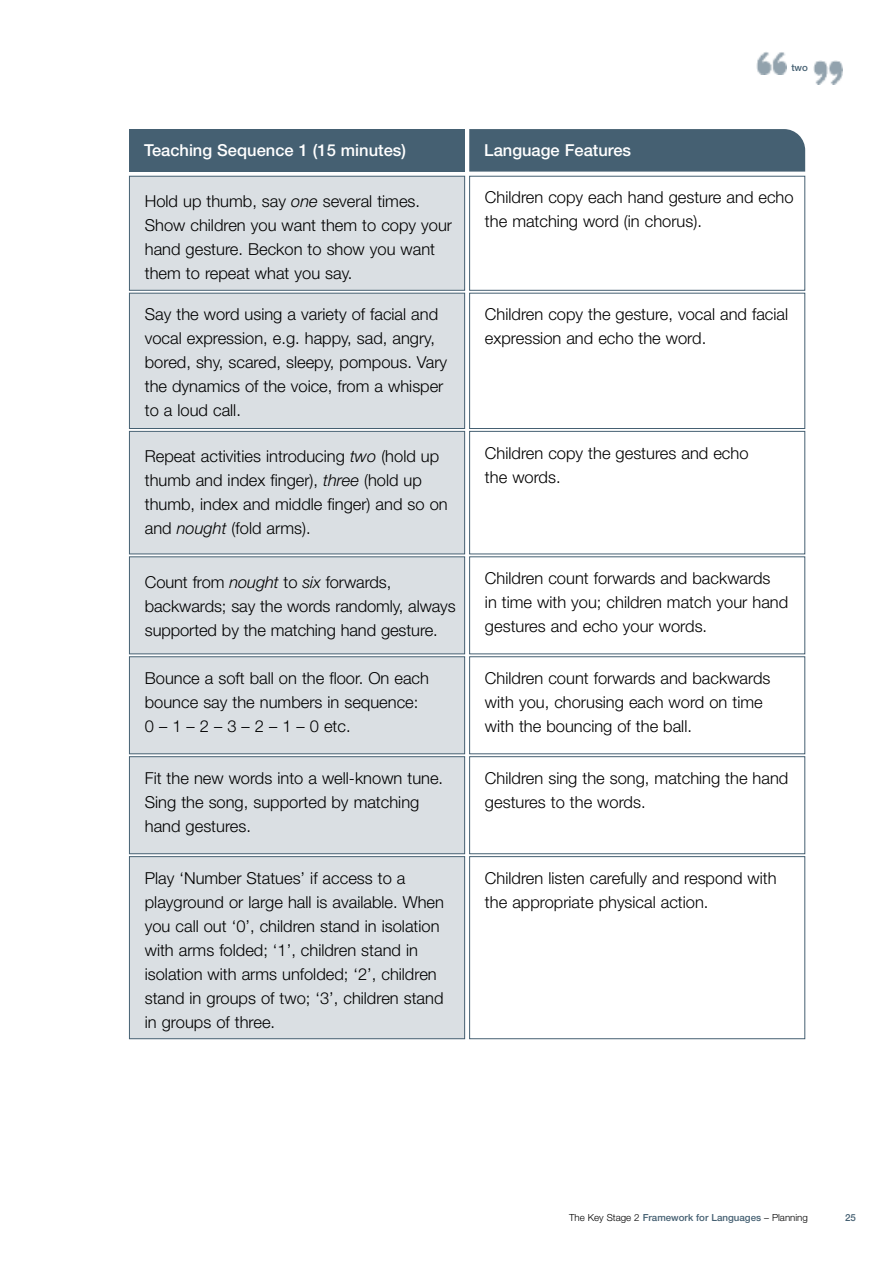
<style>
.page{position:relative;width:893px;height:1263px;background:#fff}
.page>*{position:absolute;margin:0;border:0;box-sizing:border-box;transform-origin:0 0}
.t1{font:300 16.5px/24px "Helvetica Neue";color:#000}
.t2{font:500 16.5px "Helvetica Neue";color:#fff}
.t3{font:300 9.75px "Helvetica Neue";color:#000}
.t4{font:500 9.75px "Helvetica Neue";color:#456072}
.s1{font-style:italic}
.s2{font-weight:500;color:#456072}
</style>
<div class="page">
<img style="left:757px;top:52px;width:29px;height:23px">
<img style="left:813px;top:61px;width:30px;height:23px">
<div style="left:469px;top:129px;width:336px;height:43px;background:#456072"></div>
<div style="left:130px;top:177px;width:334px;height:113px;background:#dadfe3"></div>
<div style="left:129px;top:176px;width:336px;height:115px;border:1px solid #456072"></div>
<div style="left:129px;top:129px;width:336px;height:43px;background:#456072"></div>
<div style="left:469px;top:176px;width:336px;height:115px;border:1px solid #456072"></div>
<div style="left:130px;top:294px;width:334px;height:134px;background:#dadfe3"></div>
<div style="left:129px;top:293px;width:336px;height:136px;border:1px solid #456072"></div>
<div style="left:469px;top:293px;width:336px;height:136px;border:1px solid #456072"></div>
<div style="left:130px;top:432px;width:334px;height:122px;background:#dadfe3"></div>
<div style="left:129px;top:431px;width:336px;height:123px;border:1px solid #456072"></div>
<div style="left:469px;top:431px;width:336px;height:123px;border:1px solid #456072"></div>
<div style="left:130px;top:557px;width:334px;height:96px;background:#dadfe3"></div>
<div style="left:129px;top:556px;width:336px;height:98px;border:1px solid #456072"></div>
<div style="left:130px;top:657px;width:334px;height:96px;background:#dadfe3"></div>
<div style="left:129px;top:656px;width:336px;height:98px;border:1px solid #456072"></div>
<div style="left:130px;top:757px;width:334px;height:96px;background:#dadfe3"></div>
<div style="left:129px;top:756px;width:336px;height:98px;border:1px solid #456072"></div>
<div style="left:130px;top:857px;width:334px;height:181px;background:#dadfe3"></div>
<div style="left:129px;top:856px;width:336px;height:183px;border:1px solid #456072"></div>
<div style="left:469px;top:556px;width:336px;height:98px;border:1px solid #456072"></div>
<div style="left:469px;top:656px;width:336px;height:98px;border:1px solid #456072"></div>
<div style="left:469px;top:756px;width:336px;height:98px;border:1px solid #456072"></div>
<div style="left:469px;top:856px;width:336px;height:183px;border:1px solid #456072"></div>
<p class="t2" style="left:144px;top:144px;width:263px">Teaching Sequence 1 (15 minutes)</p>
<p class="t1" style="left:145px;top:191px;width:309px">Hold up thumb, say <span class="s1">one</span> several times.<br>Show children you want them to copy your hand gesture. Beckon to show you want them to repeat what you say.</p>
<p class="t2" style="left:484px;top:144px;width:148px">Language Features</p>
<p class="t4" style="left:791px;top:64px;width:18px">two</p>
<p class="t1" style="left:485px;top:187px;width:310px">Children copy each hand gesture and echo the matching word (in chorus).</p>
<p class="t1" style="left:145px;top:304px;width:304px">Say the word using a variety of facial and vocal expression, e.g. happy, sad, angry, bored, shy, scared, sleepy, pompous. Vary the dynamics of the voice, from a whisper to a loud call.</p>
<p class="t1" style="left:485px;top:304px;width:305px">Children copy the gesture, vocal and facial expression and echo the word.</p>
<p class="t1" style="left:145px;top:446px;width:304px">Repeat activities introducing <span class="s1">two</span> (hold up thumb and index finger), <span class="s1">three</span> (hold up thumb, index and middle finger) and so on and <span class="s1">nought</span> (fold arms).</p>
<p class="t1" style="left:485px;top:442px;width:265px">Children copy the gestures and echo the words.</p>
<p class="t1" style="left:145px;top:572px;width:312px">Count from <span class="s1">nought</span> to <span class="s1">six</span> forwards, backwards; say the words randomly, always supported by the matching hand gesture.</p>
<p class="t1" style="left:145px;top:668px;width:286px">Bounce a soft ball on the floor. On each bounce say the numbers in sequence:<br>0–1–2–3–2–1–0etc.</p>
<p class="t1" style="left:145px;top:767px;width:300px">Fit the new words into a well-known tune.<br>Sing the song, supported by matching hand gestures.</p>
<p class="t1" style="left:145px;top:867px;width:301px">Play ‘Number Statues’ if access to a playground or large hall is available. When you call out ‘0’, children stand in isolation with arms folded; ‘1’, children stand in isolation with arms unfolded; ‘2’, children stand in groups of two; ‘3’, children stand in groups of three.</p>
<p class="t1" style="left:485px;top:568px;width:305px">Children count forwards and backwards<br>in time with you; children match your hand gestures and echo your words.</p>
<p class="t1" style="left:485px;top:668px;width:287px">Children count forwards and backwards with you, chorusing each word on time with the bouncing of the ball.</p>
<p class="t1" style="left:485px;top:767px;width:305px">Children sing the song, matching the hand gestures to the words.</p>
<p class="t1" style="left:485px;top:867px;width:293px">Children listen carefully and respond with the appropriate physical action.</p>
<p class="t3" style="left:569px;top:1214px;width:240px">The Key Stage 2 <span class="s2">Framework for Languages</span> – Planning</p>
<p class="t4" style="left:845px;top:1214px;width:12px">25</p>
</div>
